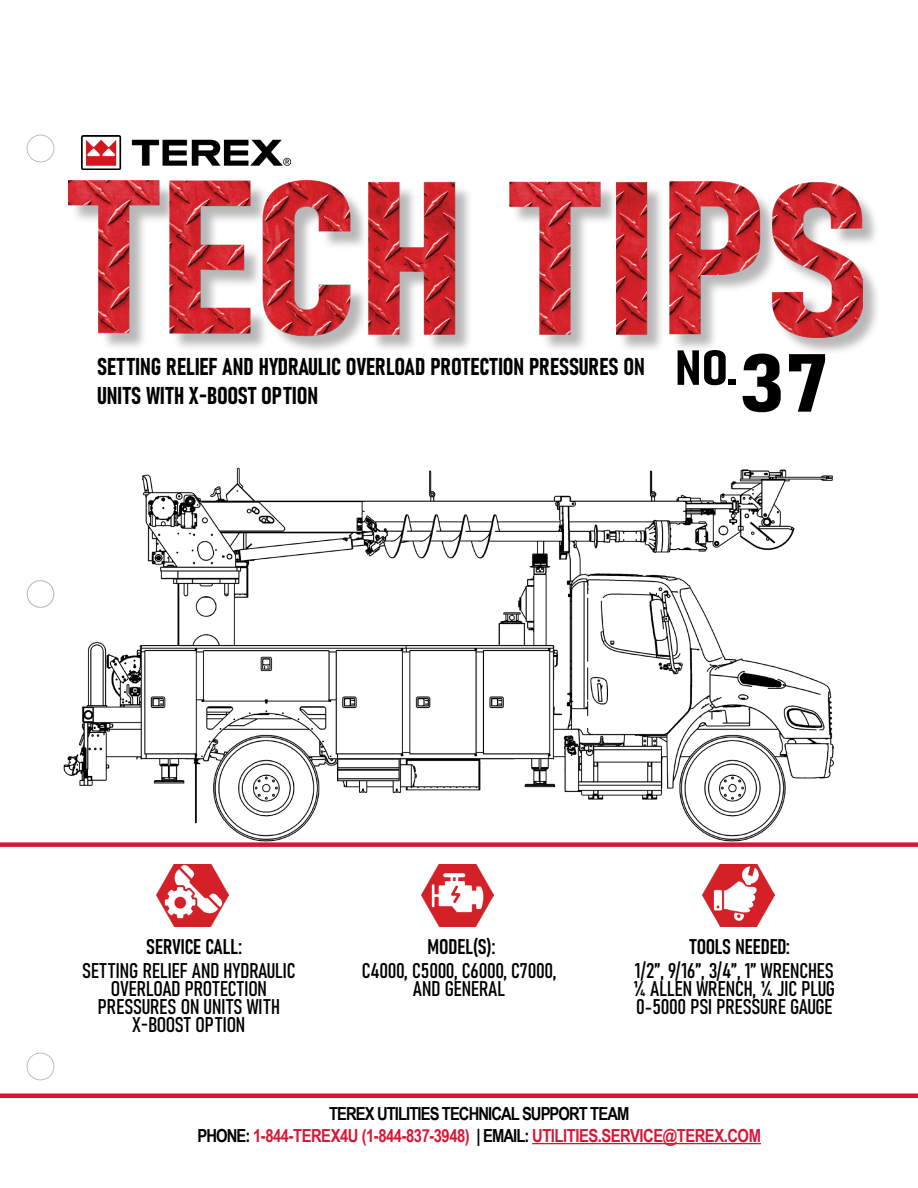
<style>
.page{position:relative;width:918px;height:1188px;background:#fff}
.page>*{position:absolute;margin:0;border:0;box-sizing:border-box;transform-origin:0 0}
.t1{font:81px "Bahnschrift";color:#000;scale:1.22 1}
.t2{font:48.6px "Bahnschrift";color:#000;scale:1.22 1}
.t3{font:24px/28.8px "Bahnschrift";color:#000}
.t4{font:21px/18px "Bahnschrift";color:#000;text-align:center}
.t5{font:700 18px/21.6px "Arial Narrow";letter-spacing:-.05em;color:#d71635;text-align:center}
.s1{color:#000}
</style>
<div class="page">
<img style="left:54px;top:467px;width:780px;height:375px">
<hr style="left:532px;top:1143px;width:229px;height:1px;background:#d71635">
<div style="left:27px;top:1053px;width:27px;height:27px;border:1px solid #bcbec0;border-radius:50%"></div>
<div style="left:27px;top:581px;width:27px;height:26px;border:1px solid #bcbec0;border-radius:50%"></div>
<div style="left:27px;top:580px;width:27px;height:28px;border:1px solid #bcbec0;border-radius:50%"></div>
<div style="left:27px;top:135px;width:27px;height:27px;border:1px solid #bcbec0;border-radius:50%"></div>
<hr style="left:0;top:1094px;width:918px;height:4px;background:#d71635">
<div style="left:0;top:842px;width:918px;height:5px;background:#d71635"></div>
<img style="left:81px;top:135px;width:210px;height:34px">
<div style="left:71px;top:183px;width:810px;height:173px;background:#717073;opacity:.5"></div>
<img style="left:69px;top:181px;width:793px;height:157px">
<img style="left:157px;top:864px;width:72px;height:62px">
<img style="left:421px;top:864px;width:72px;height:62px">
<img style="left:702px;top:864px;width:72px;height:62px">
<h2 class="t2" style="left:675px;top:331px;width:52px">NO.</h2>
<p class="t3" style="left:97px;top:351px;width:549px">SETTING RELIEF AND HYDRAULIC OVERLOAD PROTECTION PRESSURES ON<br>UNITS WITH X-BOOST OPTION</p>
<h1 class="t1" style="left:740px;top:322px;width:75px">37</h1>
<p class="t4" style="left:146px;top:936px;width:97px">SERVICE CALL:</p>
<p class="t4" style="left:428px;top:936px;width:69px">MODEL(S):</p>
<p class="t4" style="left:689px;top:936px;width:102px">TOOLS NEEDED:</p>
<p class="t4" style="left:82px;top:960px;width:215px">SETTING RELIEF AND HYDRAULIC<br>OVERLOAD PROTECTION<br>PRESSURES ON UNITS WITH<br>X-BOOST OPTION</p>
<p class="t4" style="left:362px;top:960px;width:196px">C4000, C5000, C6000, C7000,<br>AND GENERAL</p>
<p class="t4" style="left:633px;top:960px;width:203px;text-align:justify">1/2”, 9/16”, 3/4”, 1” WRENCHES ¼ ALLEN WRENCH, ¼ JIC PLUG 0-5000 PSI PRESSURE GAUGE</p>
<p class="t5" style="left:198px;top:1102px;width:565px"><span class="s1">TEREX UTILITIES TECHNICAL SUPPORT TEAM<br>PHONE:</span> 1-844-TEREX4U (1-844-837-3948) <span class="s1">| EMAIL:</span> UTILITIES.SERVICE@TEREX.COM</p>
</div>
